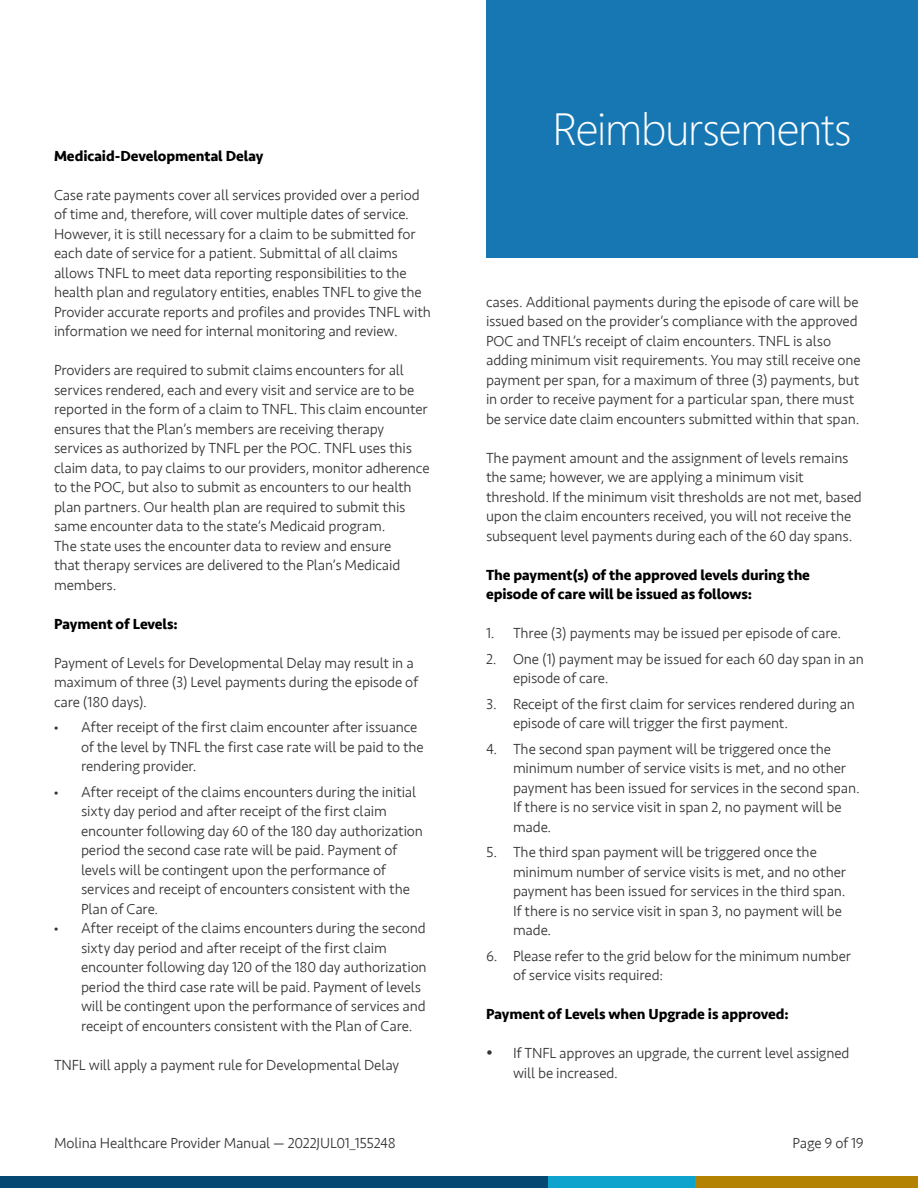
<style>
.page{position:relative;width:918px;height:1188px;background:#fff}
.page>*{position:absolute;margin:0;border:0;box-sizing:border-box;transform-origin:0 0}
.t1{font:300 45px "Segoe UI";letter-spacing:-.025em;color:#fff}
.t2{font:300 15px/19.5px "Seravek";letter-spacing:-.01em;color:#343434}
.t3{font:700 15px/19.5px "Seravek";letter-spacing:-.005em;color:#000101}
.s1{font-family:"Myriad Pro";font-weight:400}
.s2{font-family:"Segoe UI"}
</style>
<div class="page">
<div style="left:0;top:1176px;width:550px;height:12px;background:#054872"></div>
<div style="left:548px;top:1176px;width:148px;height:12px;background:#0ea3cd"></div>
<div style="left:696px;top:1176px;width:222px;height:12px;background:#b38200"></div>
<div style="left:486px;top:0;width:432px;height:257px;background:#1677b3"></div>
<p class="t3" style="left:54px;top:146px;width:211px">Medicaid-Developmental Delay</p>
<p class="t2" style="left:54px;top:185px;width:378px">Case rate payments cover all services provided over a period of time and, therefore, will cover multiple dates of service.<br>However, it is still necessary for a claim to be submitted for each date of service for a patient. Submittal of all claims allows TNFL to meet data reporting responsibilities to the health plan and regulatory entities, enables TNFL to give the Provider accurate reports and profiles and provides TNFL with information we need for internal monitoring and review.</p>
<p class="t2" style="left:54px;top:361px;width:377px">Providers are required to submit claims encounters for all services rendered, each and every visit and service are to be reported in the form of a claim to TNFL. This claim encounter ensures that the Plan’s members are receiving therapy services as authorized by TNFL per the POC. TNFL uses this claim data, to pay claims to our providers, monitor adherence to the POC, but also to submit as encounters to our health plan partners. Our health plan are required to submit this same encounter data to the state’s Medicaid program.<br>The state uses the encounter data to review and ensure<br>that therapy services are delivered to the Plan’s Medicaid members.</p>
<p class="t3" style="left:54px;top:614px;width:125px">Payment of Levels:</p>
<p class="t2" style="left:54px;top:653px;width:366px">Payment of Levels for Developmental Delay may result in a maximum of three (3) Level payments during the episode of care (180 days).</p>
<p class="t2" style="left:81px;top:718px;width:344px;text-indent:-27px"><span class="s1">•</span> After receipt of the first claim encounter after issuance of the level by TNFL the first case rate will be paid to the rendering provider.</p>
<p class="t2" style="left:81px;top:782px;width:344px;text-indent:-27px"><span class="s1">•</span> After receipt of the claims encounters during the initial sixty day period and after receipt of the first claim encounter following day 60 of the 180 day authorization period the second case rate will be paid. Payment of levels will be contingent upon the performance of services and receipt of encounters consistent with the Plan of Care.</p>
<p class="t2" style="left:81px;top:919px;width:347px;text-indent:-27px"><span class="s1">•</span> After receipt of the claims encounters during the second sixty day period and after receipt of the first claim encounter following day 120 of the 180 day authorization period the third case rate will be paid. Payment of levels will be contingent upon the performance of services and receipt of encounters consistent with the Plan of Care.</p>
<p class="t2" style="left:54px;top:1055px;width:347px">TNFL will apply a payment rule for Developmental Delay</p>
<h1 class="t1" style="left:552px;top:86px;width:301px">Reimbursements</h1>
<p class="t2" style="left:486px;top:292px;width:376px">cases. Additional payments during the episode of care will be issued based on the provider’s compliance with the approved POC and TNFL’s receipt of claim encounters. TNFL is also adding minimum visit requirements. You may still receive one payment per span, for a maximum of three (3) payments, but in order to receive payment for a particular span, there must be service date claim encounters submitted within that span.</p>
<p class="t2" style="left:486px;top:448px;width:377px">The payment amount and the assignment of levels remains the same; however, we are applying a minimum visit threshold. If the minimum visit thresholds are not met, based upon the claim encounters received, you will not receive the subsequent level payments during each of the 60 day spans.</p>
<p class="t3" style="left:486px;top:565px;width:326px">The payment(s) of the approved levels during the episode of care will be issued as follows:</p>
<p class="t2" style="left:486px;top:624px;width:357px">1. Three (3) payments may be issued per episode of care.</p>
<p class="t2" style="left:513px;top:649px;width:352px;text-indent:-27px">2. One (1) payment may be issued for each 60 day span in an episode of care.</p>
<p class="t2" style="left:513px;top:694px;width:344px;text-indent:-27px">3. Receipt of the first claim for services rendered during an episode of care will trigger the first payment.</p>
<p class="t2" style="left:513px;top:739px;width:348px;text-indent:-27px">4. The second span payment will be triggered once the minimum number of service visits is met, and no other payment has been issued for services in the second span.<br>If there is no service visit in span 2, no payment will be made.</p>
<p class="t2" style="left:513px;top:843px;width:335px;text-indent:-27px">5. The third span payment will be triggered once the minimum number of service visits is met, and no other payment has been issued for services in the third span.<br>If there is no service visit in span 3, no payment will be made.</p>
<p class="t2" style="left:513px;top:946px;width:339px;text-indent:-27px">6. Please refer to the grid below for the minimum number of service visits required:</p>
<p class="t3" style="left:486px;top:1004px;width:304px">Payment of Levels when Upgrade is approved:</p>
<p class="t2" style="left:513px;top:1044px;width:338px">If TNFL approves an upgrade, the current level assigned will be increased.</p>
<p class="t2" style="left:54px;top:1133px;width:343px">Molina Healthcare Provider Manual — 2022JUL01<span class="s2">_</span>155248</p>
<p class="t2" style="left:793px;top:1133px;width:73px">Page 9 of 19</p>
</div>
